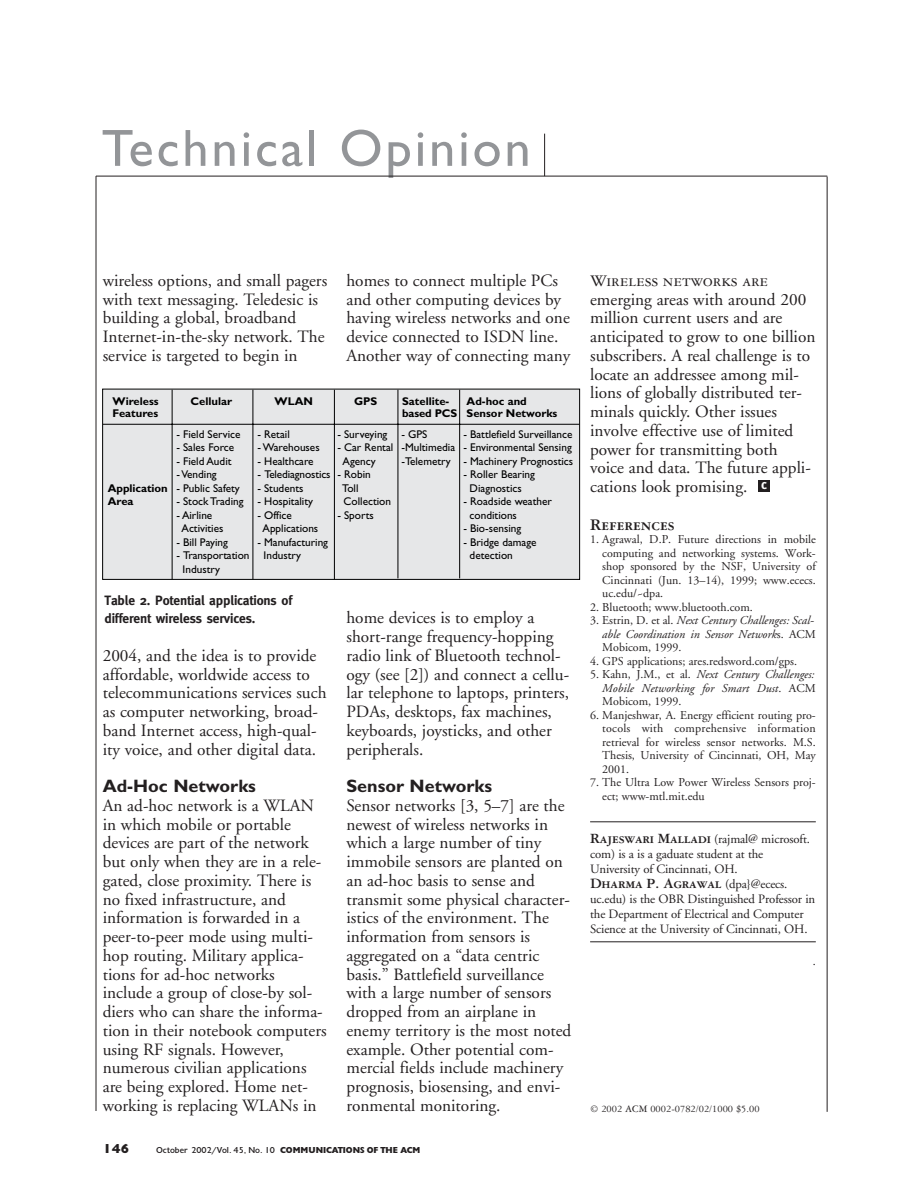
<style>
.page{position:relative;width:918px;height:1188px;background:#fff}
.page>*{position:absolute;margin:0;border:0;box-sizing:border-box;transform-origin:0 0}
.t1{font:52.5px "Gill Sans";letter-spacing:.055em;color:#939598}
.t2{font:700 18px "Gill Sans";color:#231f20}
.t3{font:17.25px/18.8px "Adobe Garamond";color:#231f20}
.t4{font:17.25px "Garamond Three SC";color:#231f20}
.t5{font:17.25px "Garamond Three Bold SC";color:#231f20}
.t6{font:15px "Garamond Three Bold SC";letter-spacing:-.01em;color:#231f20}
.t7{font:700 13.5px/18.8px "Meta";letter-spacing:-.01em;color:#231f20}
.t8{font:900 13.5px "Gill";color:#231f20}
.t9{font:700 13.5px "Meta";color:#fff}
.t10{font:12.75px/15px "Adobe Garamond";letter-spacing:-.01em;color:#231f20}
.t11{font:12px/13.5px "Adobe Garamond";color:#231f20;text-align:justify}
.t12{font:italic 12px/13.5px "Adobe Garamond";color:#231f20}
.t13{font:11.25px/13.5px "Gill Sans";color:#000}
.t14{font:700 11.25px/12px "Gill Sans";color:#000}
.t15{font:10.5px "Garamond Three";color:#231f20}
.t16{font:9px "Gill";color:#231f20}
.s1{font-weight:900}
.s2{font-style:normal}
.s3{font-family:"Garamond Three Bold SC";font-size:15px}
.s4{font-family:"Adobe Garamond";font-size:12.75px}
</style>
<div class="page">
<hr style="left:590px;top:822px;width:226px;height:1px;background:#231f20">
<hr style="left:590px;top:942px;width:226px;height:1px;background:#231f20">
<div style="left:758px;top:480px;width:12px;height:12px;background:#231f20"></div>
<div style="left:102px;top:389px;width:478px;height:191px;background:#e6e7e8;border:1px solid #000"></div>
<hr style="left:172px;top:390px;width:1px;height:189px;background:#000">
<hr style="left:103px;top:424px;width:476px;height:1px;background:#000">
<hr style="left:253px;top:390px;width:1px;height:189px;background:#000">
<hr style="left:334px;top:390px;width:1px;height:189px;background:#000">
<hr style="left:398px;top:390px;width:1px;height:188px;background:#000">
<hr style="left:459px;top:390px;width:1px;height:188px;background:#000">
<hr style="left:96px;top:176px;width:731px;height:1px;background:#231f20">
<hr style="left:544px;top:134px;width:1px;height:42px;background:#231f20">
<hr style="left:96px;top:176px;width:1px;height:935px;background:#231f20">
<hr style="left:827px;top:177px;width:1px;height:935px;background:#231f20">
<h1 class="t1" style="left:102px;top:130px;width:430px">Technical Opinion</h1>
<p class="t3" style="left:103px;top:272px;width:226px">wireless options, and small pagers with text messaging. Teledesic is building a global, broadband Internet-in-the-sky network. The service is targeted to begin in</p>
<p class="t3" style="left:346px;top:273px;width:225px">homes to connect multiple PCs and other computing devices by having wireless networks and one device connected to ISDN line.<br>Another way of connecting many</p>
<p class="t14" style="left:113px;top:396px;width:48px">Wireless</p>
<p class="t14" style="left:191px;top:396px;width:43px">Cellular</p>
<p class="t14" style="left:113px;top:408px;width:47px">Features</p>
<p class="t14" style="left:108px;top:482px;width:61px;line-height:13.5px">Application<br>Area</p>
<p class="t13" style="left:176px;top:428px;width:66px">- Field Service</p>
<p class="t13" style="left:176px;top:442px;width:59px">- Sales Force</p>
<p class="t13" style="left:176px;top:455px;width:57px">- Field Audit</p>
<p class="t13" style="left:176px;top:469px;width:42px">- Vending</p>
<p class="t13" style="left:176px;top:482px;width:65px">- Public Safety</p>
<p class="t13" style="left:176px;top:496px;width:69px">- Stock Trading</p>
<p class="t13" style="left:182px;top:509px;width:43px;text-indent:-5px">- Airline<br>Activities</p>
<p class="t13" style="left:176px;top:536px;width:53px">- Bill Paying</p>
<p class="t13" style="left:183px;top:550px;width:68px;text-indent:-6px">- Transportation<br>Industry</p>
<p class="t14" style="left:275px;top:396px;width:40px">WLAN</p>
<p class="t14" style="left:354px;top:396px;width:25px">GPS</p>
<p class="t14" style="left:402px;top:396px;width:57px">Satellite&shy;based PCS</p>
<p class="t14" style="left:467px;top:396px;width:92px">Ad-hoc and<br>Sensor Networks</p>
<p class="t13" style="left:337px;top:428px;width:52px">- Surveying</p>
<p class="t13" style="left:343px;top:442px;width:52px;text-indent:-5px">- Car Rental<br>Agency</p>
<p class="t13" style="left:342px;top:469px;width:50px;text-indent:-5px">- Robin<br>Toll<br>Collection</p>
<p class="t13" style="left:337px;top:509px;width:38px">- Sports</p>
<p class="t13" style="left:257px;top:428px;width:34px">- Retail</p>
<p class="t13" style="left:257px;top:442px;width:64px">- Warehouses</p>
<p class="t13" style="left:257px;top:455px;width:58px">- Healthcare</p>
<p class="t13" style="left:257px;top:469px;width:75px">- Telediagnostics</p>
<p class="t13" style="left:257px;top:482px;width:48px">- Students</p>
<p class="t13" style="left:257px;top:496px;width:57px">- Hospitality</p>
<p class="t13" style="left:263px;top:509px;width:57px;text-indent:-5px">- Office<br>Applications</p>
<p class="t13" style="left:264px;top:536px;width:66px;text-indent:-6px">- Manufacturing<br>Industry</p>
<p class="t13" style="left:401px;top:428px;width:55px">- GPS -Multimedia -Telemetry</p>
<p class="t13" style="left:463px;top:428px;width:111px">- Battlefield Surveillance</p>
<p class="t13" style="left:463px;top:442px;width:110px">- Environmental Sensing</p>
<p class="t13" style="left:463px;top:455px;width:111px">- Machinery Prognostics</p>
<p class="t13" style="left:470px;top:469px;width:67px;text-indent:-6px">- Roller Bearing<br>Diagnostics</p>
<p class="t13" style="left:470px;top:496px;width:84px;text-indent:-6px">- Roadside weather conditions</p>
<p class="t13" style="left:463px;top:523px;width:59px">- Bio-sensing</p>
<p class="t13" style="left:470px;top:536px;width:69px;text-indent:-6px">- Bridge damage detection</p>
<p class="t7" style="left:104px;top:591px;width:189px">Table 2. Potential applications of different wireless services.</p>
<p class="t3" style="left:103px;top:647px;width:225px">2004, and the idea is to provide affordable, worldwide access to telecommunications services such as computer networking, broad&shy;band Internet access, high-qual&shy;ity voice, and other digital data.</p>
<p class="t2" style="left:103px;top:780px;width:155px">Ad-Hoc Networks</p>
<p class="t3" style="left:103px;top:797px;width:225px">An ad-hoc network is a WLAN in which mobile or portable devices are part of the network but only when they are in a rele&shy;gated, close proximity. There is no fixed infrastructure, and information is forwarded in a peer-to-peer mode using multi&shy;hop routing. Military applica&shy;tions for ad-hoc networks include a group of close-by sol&shy;diers who can share the informa&shy;tion in their notebook computers using RF signals. However, numerous civilian applications are being explored. Home net&shy;working is replacing WLANs in</p>
<p class="t3" style="left:346px;top:610px;width:224px">home devices is to employ a short-range frequency-hopping radio link of Bluetooth technol&shy;ogy (see [2]) and connect a cellu&shy;lar telephone to laptops, printers,<br>PDAs, desktops, fax machines, keyboards, joysticks, and other peripherals.</p>
<p class="t2" style="left:346px;top:780px;width:147px">Sensor Networks</p>
<p class="t3" style="left:346px;top:797px;width:226px">Sensor networks [3, 5–7] are the newest of wireless networks in which a large number of tiny immobile sensors are planted on an ad-hoc basis to sense and transmit some physical character&shy;istics of the environment. The information from sensors is aggregated on a “data centric basis.” Battlefield surveillance with a large number of sensors dropped from an airplane in enemy territory is the most noted example. Other potential com&shy;mercial fields include machinery prognosis, biosensing, and envi&shy;ronmental monitoring.</p>
<p class="t8" style="left:103px;top:1144px;width:28px">146</p>
<p class="t16" style="left:156px;top:1147px;width:266px">October 2002/Vol. 45, No. 10 <span class="s1">COMMUNICATIONS OF THE ACM</span></p>
<p class="t4" style="left:590px;top:274px;width:180px">Wireless networks are</p>
<p class="t3" style="left:590px;top:291px;width:227px">emerging areas with around 200 million current users and are anticipated to grow to one billion subscribers. A real challenge is to locate an addressee among mil&shy;lions of globally distributed ter&shy;minals quickly. Other issues involve effective use of limited power for transmitting both voice and data. The future appli&shy;cations look promising.</p>
<p class="t5" style="left:590px;top:518px;width:86px">References</p>
<p class="t11" style="left:602px;top:534px;width:215px;text-indent:-12px">1. Agrawal, D.P. Future directions in mobile computing and networking systems. Work&shy;shop sponsored by the NSF, University of Cincinnati (Jun. 13–14), 1999; www.ececs. uc.edu/~dpa.</p>
<p class="t11" style="left:590px;top:601px;width:164px">2. Bluetooth; www.bluetooth.com.</p>
<p class="t12" style="left:602px;top:615px;width:215px;text-indent:-12px"><span class="s2">3. Estrin, D. et al.</span> Next Century Challenges: Scal&shy;able Coordination in Sensor Network<span class="s2">s. ACM<br>Mobicom, 1999.</span></p>
<p class="t11" style="left:590px;top:655px;width:208px">4. GPS applications; ares.redsword.com/gps.</p>
<p class="t12" style="left:602px;top:669px;width:215px;text-align:justify;text-indent:-12px"><span class="s2">5. Kahn, J.M., et al.</span> Next Century Challenges:<br>Mobile Networking for Smart Dust<span class="s2">. ACM Mobicom, 1999.</span></p>
<p class="t11" style="left:602px;top:709px;width:215px;text-indent:-12px">6. Manjeshwar, A. Energy efficient routing pro&shy;tocols with comprehensive information retrieval for wireless sensor networks. M.S.<br>Thesis, University of Cincinnati, OH, May 2001.</p>
<p class="t11" style="left:602px;top:777px;width:215px;text-indent:-12px">7. The Ultra Low Power Wireless Sensors proj&shy;ect; www-mtl.mit.edu</p>
<p class="t10" style="left:590px;top:833px;width:221px"><span class="s3">Rajeswari Malladi</span> (rajmal@ microsoft. com) is a is a gaduate student at the<br>University of Cincinnati, OH.</p>
<p class="t6" style="left:590px;top:878px;width:199px">Dharma P. Agrawal <span class="s4">(dpa}@ececs.</span></p>
<p class="t10" style="left:590px;top:893px;width:227px">uc.edu) is the OBR Distinguished Professor in the Department of Electrical and Computer<br>Science at the University of Cincinnati, OH.</p>
<p class="t11" style="left:813px;top:955px;width:4px">.</p>
<p class="t9" style="left:761px;top:479px;width:7px">c</p>
<p class="t15" style="left:590px;top:1105px;width:171px">© 2002 ACM 0002-0782/02/1000 $5.00</p>
</div>
